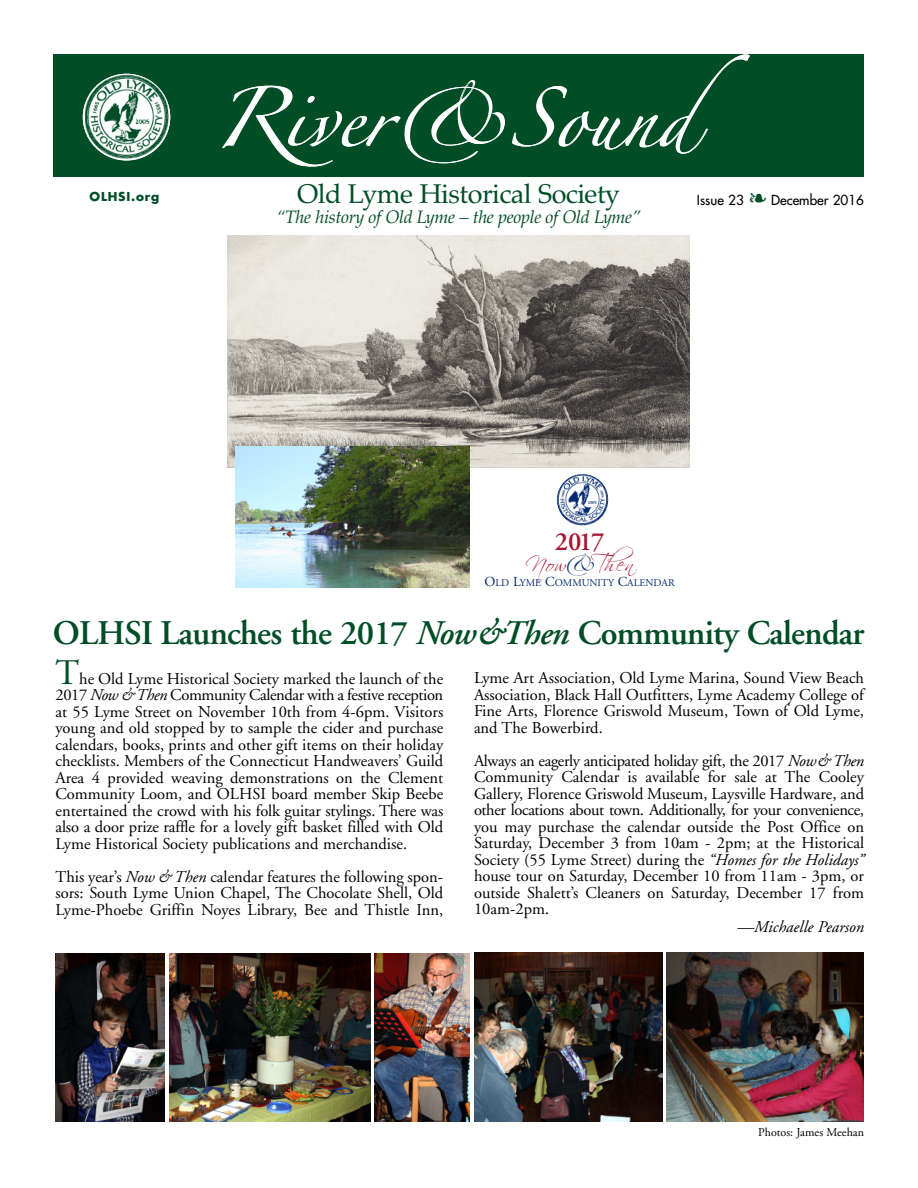
<style>
.page{position:relative;width:918px;height:1188px;background:#fff}
.page>*{position:absolute;margin:0;border:0;box-sizing:border-box;transform-origin:0 0}
.t1{font:54px "Zapfino";color:#fff}
.t2{font:600 34.5px "Adobe Garamond";letter-spacing:-.02em;color:#004d26}
.t3{font:27px "Palatino";letter-spacing:-.02em;color:#004d26}
.t4{font:600 26.25px "Adobe Garamond";color:#a7162f}
.t5{font:21.75px "Scriptina";letter-spacing:.03em;color:#a7162f}
.t6{font:italic 18px "Palatino";letter-spacing:-.02em;color:#004d26}
.t7{font:16.5px/16.5px "Adobe Garamond";color:#000;text-align:justify}
.t8{font:italic 16.5px "Adobe Garamond";color:#000}
.t9{font:500 13.5px "Futura Std";color:#000}
.t10{font:12px "Adobe Garamond";color:#000}
.t11{font:700 12px "Futura Std";letter-spacing:.07em;color:#004d26}
.t12{font:10.35px "Adobe Garamond";color:#00276f}
.s1{font-family:"Zingbats SW";font-weight:400;font-size:27px;color:#004d26}
.s2{font-family:"Zapfino";font-size:14.55px;color:#00276f}
.s3{font-size:13.8px}
.s4{font-style:italic}
.s5{font-size:36px;color:#004d26}
</style>
<div class="page">
<img style="left:56px;top:953px;width:108px;height:168px">
<img style="left:475px;top:952px;width:187px;height:170px">
<img style="left:170px;top:953px;width:200px;height:169px">
<img style="left:374px;top:953px;width:96px;height:169px">
<img style="left:666px;top:952px;width:198px;height:170px">
<div style="left:53px;top:54px;width:811px;height:123px;background:#004d26"></div>
<img style="left:83px;top:74px;width:87px;height:86px">
<img style="left:227px;top:236px;width:462px;height:232px">
<img style="left:236px;top:446px;width:234px;height:142px">
<img style="left:557px;top:474px;width:51px;height:52px">
<h1 class="t1" style="left:214px;top:95px;width:538px">River&amp;Sound</h1>
<h3 class="t3" style="left:297px;top:178px;width:325px">Old Lyme Historical Society</h3>
<p class="t6" style="left:276px;top:206px;width:366px">“The history of Old Lyme – the people of Old Lyme”</p>
<p class="t11" style="left:90px;top:191px;width:71px">OLHSI.org</p>
<p class="t9" style="left:697px;top:193px;width:169px">Issue 23 <span class="s1">ß</span> December 2016</p>
<h3 class="t4" style="left:555px;top:532px;width:51px">2017</h3>
<h3 class="t5" style="left:526px;top:550px;width:110px">Now<span class="s2">&amp;</span>Then</h3>
<p class="t12" style="left:485px;top:579px;width:192px"><span class="s3">O</span>LD <span class="s3">L</span>YME <span class="s3">C</span>OMMUNITY <span class="s3">C</span>ALENDAR</p>
<h2 class="t2" style="left:53px;top:619px;width:813px">OLHSI Launches the 2017 <span class="s4">Now&amp;Then</span> Community Calendar</h2>
<p class="t7" style="left:474px;top:671px;width:392px">Lyme Art Association, Old Lyme Marina, Sound View Beach Association, Black Hall Outfitters, Lyme Academy College of Fine Arts, Florence Griswold Museum, Town of Old Lyme, and The Bowerbird.</p>
<p class="t7" style="left:474px;top:754px;width:392px">Always an eagerly anticipated holiday gift, the 2017 <span class="s4">Now&amp; Then </span>Community Calendar is available for sale at The Cooley Gallery, Florence Griswold Museum, Laysville Hardware, and other locations about town. Additionally, for your convenience, you may purchase the calendar outside the Post Office on Saturday, December 3 from 10am - 2pm; at the Historical Society (55 Lyme Street) during the <span class="s4">“Homes for the Holidays” </span>house tour on Saturday, December 10 from 11am - 3pm, or outside Shalett’s Cleaners on Saturday, December 17 from 10am-2pm.</p>
<p class="t8" style="left:738px;top:920px;width:128px">—Michaelle Pearson</p>
<p class="t7" style="left:55px;top:672px;width:389px"><span class="s5">T</span>he Old Lyme Historical Society marked the launch of the 2017 <span class="s4">Now &amp; Then</span> Community Calendar with a festive reception at 55 Lyme Street on November 10th from 4-6pm. Visitors young and old stopped by to sample the cider and purchase calendars, books, prints and other gift items on their holiday checklists. Members of the Connecticut Handweavers’ Guild Area 4 provided weaving demonstrations on the Clement Community Loom, and OLHSI board member Skip Beebe entertained the crowd with his folk guitar stylings. There was also a door prize raffle for a lovely gift basket filled with Old Lyme Historical Society publications and merchandise.</p>
<p class="t7" style="left:55px;top:870px;width:389px">This year’s <span class="s4">Now &amp; Then</span> calendar features the following spon&shy;sors: South Lyme Union Chapel, The Chocolate Shell, Old Lyme-Phoebe Griffin Noyes Library, Bee and Thistle Inn,</p>
<p class="t10" style="left:758px;top:1127px;width:107px">Photos: James Meehan</p>
</div>
